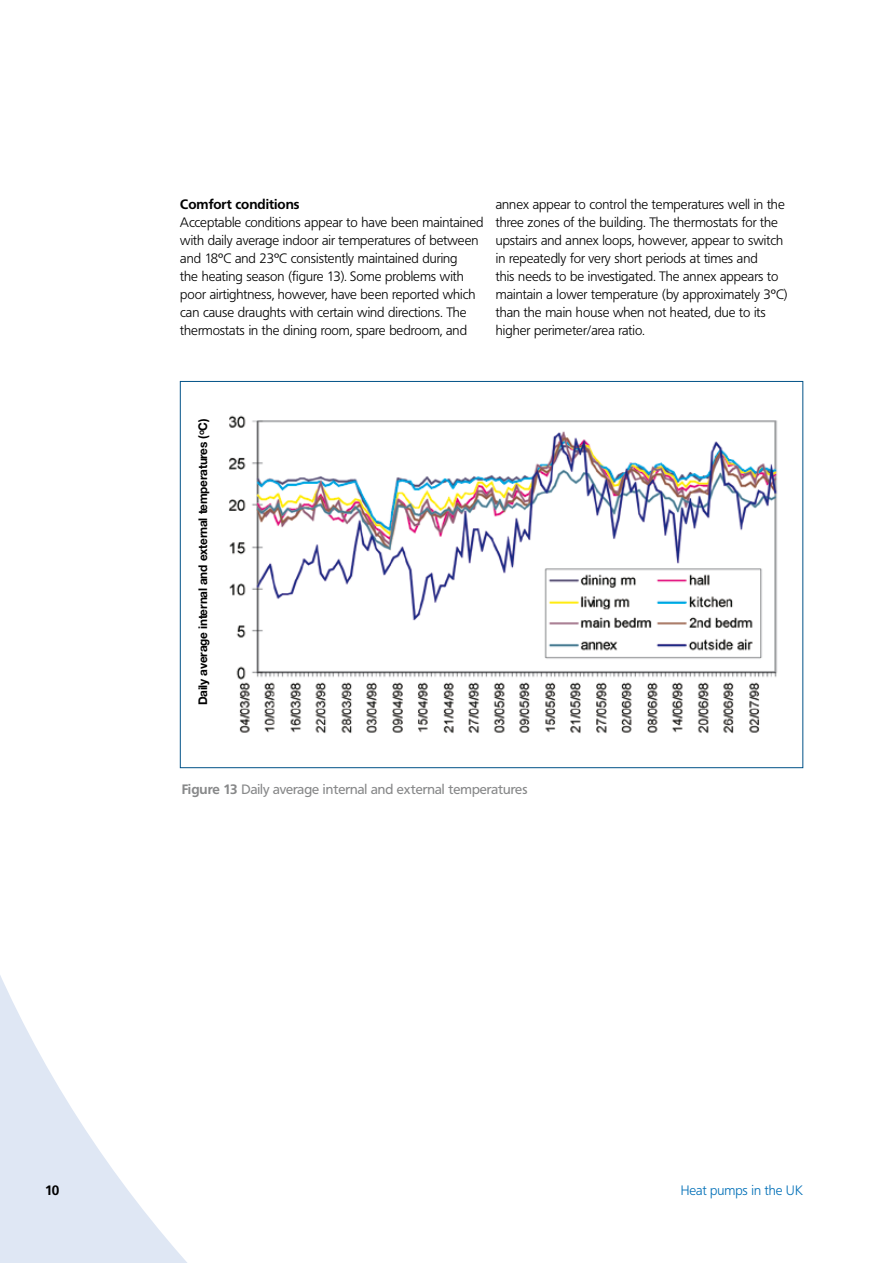
<style>
.page{position:relative;width:893px;height:1263px;background:#fff}
.page>*{position:absolute;margin:0;border:0;box-sizing:border-box;transform-origin:0 0}
.t1{font:300 13.5px/18px "Frutiger BQ";color:#000}
.t2{font:13.5px "Frutiger BQ";color:#878889}
.t3{font:700 13.5px "Frutiger BQ";color:#000}
.t4{font:300 13.5px "Frutiger BQ";color:#006fb7}
.t5{font:700 12px "Helvetica Neue";letter-spacing:-.02em;color:#000}
.s1{font-family:"Helvetica Neue";font-weight:400}
.s2{font-weight:700}
</style>
<div class="page">
<svg style="left:0;top:975px;width:187px;height:288px"></svg>
<img style="left:228px;top:415px;width:550px;height:319px">
<p class="t3" style="left:180px;top:196px;width:121px">Comfort conditions</p>
<p class="t1" style="left:180px;top:213px;width:305px">Acceptable conditions appear to have been maintained with daily average indoor air temperatures of between and 18<span class="s1">º</span>C and 23<span class="s1">º</span>C consistently maintained during<br>the heating season (figure 13). Some problems with poor airtightness, however, have been reported which can cause draughts with certain wind directions. The thermostats in the dining room, spare bedroom, and</p>
<p class="t1" style="left:496px;top:195px;width:293px">annex appear to control the temperatures well in the three zones of the building. The thermostats for the upstairs and annex loops, however, appear to switch in repeatedly for very short periods at times and<br>this needs to be investigated. The annex appears to maintain a lower temperature (by approximately 3<span class="s1">º</span>C) than the main house when not heated, due to its higher perimeter/area ratio.</p>
<p class="t5" style="left:195px;top:705px;width:288px;rotate:-90deg">Daily average internal and external temperatures (<sup>o</sup>C)</p>
<p class="t2" style="left:182px;top:781px;width:347px"><span class="s2">Figure 13</span> Daily average internal and external temperatures</p>
<p class="t3" style="left:45px;top:1182px;width:16px">10</p>
<p class="t4" style="left:681px;top:1183px;width:124px">Heat pumps in the UK</p>
</div>
